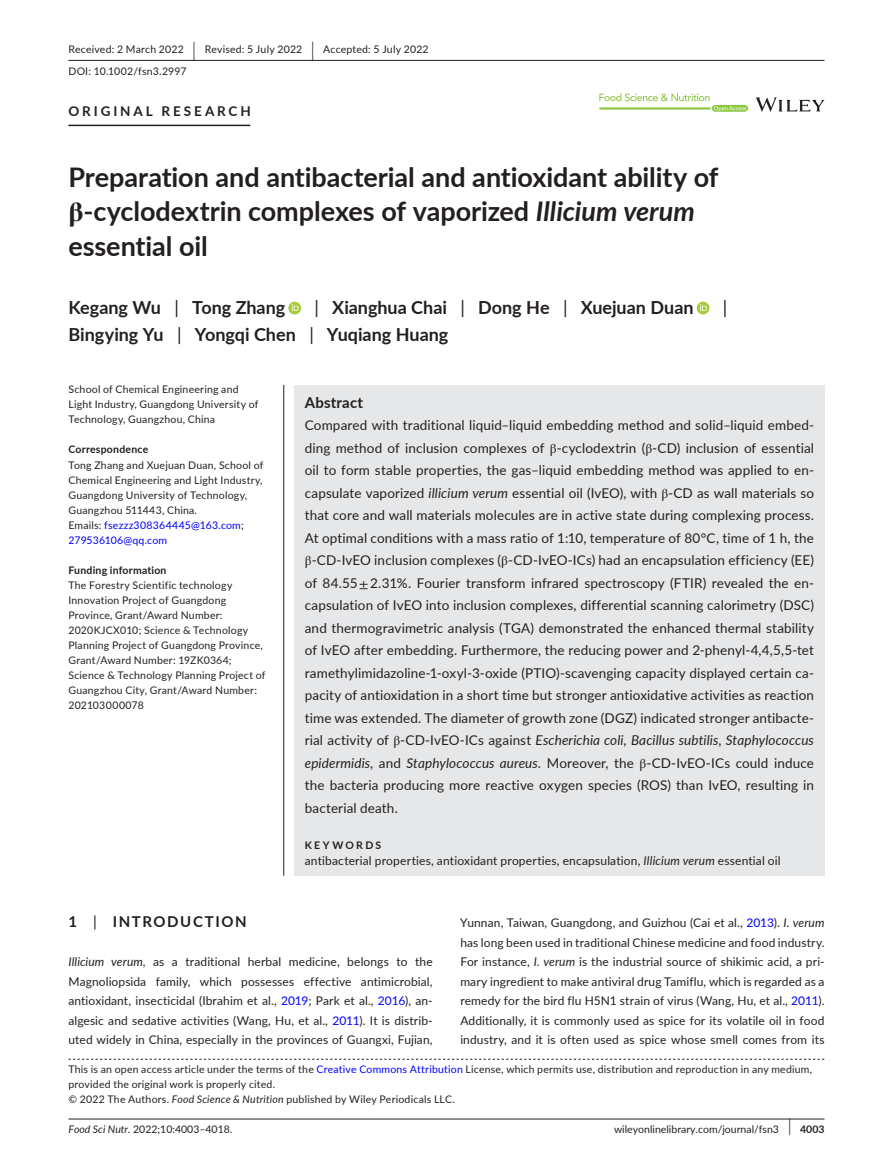
<style>
.page{position:relative;width:893px;height:1174px;background:#fff}
.page>*{position:absolute;margin:0;border:0;box-sizing:border-box;transform-origin:0 0}
.t1{font:700 27px/34.5px "Lato";letter-spacing:-.005em;color:#231f20}
.t2{font:700 18px "Lato";color:#231f20}
.t3{font:18px "Lato";color:#231f20}
.t4{font:700 15px "Lato";letter-spacing:.1em;color:#231f20}
.t5{font:700 15px "Lato";letter-spacing:.015em;color:#231f20}
.t6{font:13.5px/22.5px "Lato";letter-spacing:.01em;color:#231f20;text-align:justify}
.t7{font:700 13.5px "Lato";letter-spacing:.215em;color:#231f20}
.t8{font:12px/19.5px "Lato";letter-spacing:.01em;color:#231f20;text-align:justify}
.t9{font:10.5px/15px "Lato";letter-spacing:.02em;color:#231f20}
.t10{font:10.5px "Lato";color:#231f20}
.t11{font:700 10.5px "Lato";letter-spacing:.02em;color:#231f20}
.t12{font:700 10.5px "Lato";letter-spacing:.22em;color:#231f20}
.s1{font-size:19.65px}
.s2{font-family:"STIX"}
.s3{font-style:italic}
.s4{font-weight:400}
.s5{color:#00f}
.s6{font-size:17.4px}
.s7{font-weight:700}
</style>
<div class="page">
<hr style="left:68px;top:1118px;width:756px;height:1px;background:#231f20">
<svg style="left:756px;top:97px;width:68px;height:15px"></svg>
<svg style="left:599px;top:93px;width:149px;height:19px"></svg>
<hr style="left:68px;top:60px;width:756px;height:1px;background:#231f20">
<hr style="left:68px;top:125px;width:182px;height:1px;background:#231f20">
<svg style="left:288px;top:302px;width:13px;height:12px"></svg>
<svg style="left:292px;top:304px;width:7px;height:7px"></svg>
<div style="left:697px;top:302px;width:12px;height:12px;background:#a5cd39;border-radius:50%"></div>
<svg style="left:700px;top:304px;width:7px;height:7px"></svg>
<svg style="left:68px;top:1058px;width:756px;height:1px"></svg>
<div style="left:294px;top:385px;width:530px;height:490px;background:#e6e7e9"></div>
<hr style="left:283px;top:385px;width:1px;height:490px;background:#231f20">
<p class="t9" style="left:68px;top:38px;width:362px;line-height:21.8px">Received: 2 March 2022 <span class="s1">|</span> Revised: 5 July 2022 <span class="s1">|</span> Accepted: 5 July 2022<br>DOI: 10.1002/fsn3.2997</p>
<p class="t7" style="left:68px;top:101px;width:184px">ORIGINAL RESEARCH</p>
<h1 class="t1" style="left:68px;top:159px;width:652px">Preparation and antibacterial and antioxidant ability of <span class="s2">β</span>-cyclodextrin complexes of vaporized <span class="s3">Illicium verum </span>essential oil</h1>
<h2 class="t2" style="left:68px;top:295px;width:218px">Kegang Wu <span class="s4">|</span> Tong Zhang</h2>
<h2 class="t2" style="left:315px;top:295px;width:381px"><span class="s4">|</span> Xianghua Chai <span class="s4">|</span> Dong He <span class="s4">|</span> Xuejuan Duan</h2>
<h2 class="t3" style="left:723px;top:295px;width:6px">|</h2>
<h2 class="t2" style="left:68px;top:322px;width:381px">Bingying Yu <span class="s4">|</span> Yongqi Chen <span class="s4">|</span> Yuqiang Huang</h2>
<p class="t9" style="left:68px;top:382px;width:191px">School of Chemical Engineering and<br>Light Industry, Guangdong University of<br>Technology, Guangzhou, China</p>
<p class="t11" style="left:68px;top:442px;width:81px">Correspondence</p>
<p class="t9" style="left:68px;top:457px;width:196px">Tong Zhang and Xuejuan Duan, School of Chemical Engineering and Light Industry, Guangdong University of Technology, Guangzhou 511443, China.<br>Emails: <span class="s5">fsezzz308364445@163.com</span>; <span class="s5">279536106@qq.com</span></p>
<p class="t11" style="left:68px;top:562px;width:100px">Funding information</p>
<p class="t9" style="left:68px;top:577px;width:199px">The Forestry Scientific technology Innovation Project of Guangdong Province, Grant/Award Number:<br>2020KJCX010; Science &amp; Technology Planning Project of Guangdong Province, Grant/Award Number: 19ZK0364; Science &amp; Technology Planning Project of Guangzhou City, Grant/Award Number:<br>202103000078</p>
<p class="t5" style="left:305px;top:391px;width:60px">Abstract</p>
<p class="t6" style="left:305px;top:413px;width:511px">Compared with traditional liquid–liquid embedding method and solid–liquid embed&shy;ding method of inclusion complexes of <span class="s2">β</span>-cyclodextrin (<span class="s2">β</span>-CD) inclusion of essential oil to form stable properties, the gas–liquid embedding method was applied to en&shy;capsulate vaporized <span class="s3">illicium verum</span> essential oil (IvEO), with <span class="s2">β</span>-CD as wall materials so that core and wall materials molecules are in active state during complexing process.<br>At optimal conditions with a mass ratio of 1:10, temperature of 80°C, time of 1 h, the <span class="s2">β</span>-CD-IvEO inclusion complexes (<span class="s2">β</span>-CD-IvEO-ICs) had an encapsulation efficiency (EE) of 84.55 <span class="s2">±</span> 2.31%. Fourier transform infrared spectroscopy (FTIR) revealed the en&shy;capsulation of IvEO into inclusion complexes, differential scanning calorimetry (DSC) and thermogravimetric analysis (TGA) demonstrated the enhanced thermal stability of IvEO after embedding. Furthermore, the reducing power and 2-phenyl-4,4,5,5-tet ramethylimidazoline-1-oxyl-3-oxide (PTIO)-scavenging capacity displayed certain ca&shy;pacity of antioxidation in a short time but stronger antioxidative activities as reaction time was extended. The diameter of growth zone (DGZ) indicated stronger antibacte&shy;rial activity of <span class="s2">β</span>-CD-IvEO-ICs against <span class="s3">Escherichia coli</span>, <span class="s3">Bacillus subtilis</span>, <span class="s3">Staphylococcus epidermidis</span>, and <span class="s3">Staphylococcus aureus</span>. Moreover, the <span class="s2">β</span>-CD-IvEO-ICs could induce the bacteria producing more reactive oxygen species (ROS) than IvEO, resulting in bacterial death.</p>
<p class="t12" style="left:305px;top:837px;width:78px">KEYWORDS</p>
<p class="t8" style="left:305px;top:850px;width:477px">antibacterial properties, antioxidant properties, encapsulation, <span class="s3">Illicium verum</span> essential oil</p>
<p class="t4" style="left:68px;top:911px;width:180px">1 <span class="s4">|</span> INTRODUCTION</p>
<p class="t8" style="left:68px;top:951px;width:366px"><span class="s3">Illicium verum</span>, as a traditional herbal medicine, belongs to the Magnoliopsida family, which possesses effective antimicrobial, antioxidant, insecticidal (Ibrahim et al., <span class="s5">2019</span>; Park et al., <span class="s5">2016</span>), an&shy;algesic and sedative activities (Wang, Hu, et al., <span class="s5">2011</span>). It is distrib&shy;uted widely in China, especially in the provinces of Guangxi, Fujian,</p>
<p class="t8" style="left:460px;top:912px;width:366px">Yunnan, Taiwan, Guangdong, and Guizhou (Cai et al., <span class="s5">2013</span>). <span class="s3">I. verum </span>has long been used in traditional Chinese medicine and food industry.<br>For instance, <span class="s3">I. verum</span> is the industrial source of shikimic acid, a pri&shy;mary ingredient to make antiviral drug Tamiflu, which is regarded as a remedy for the bird flu H5N1 strain of virus (Wang, Hu, et al., <span class="s5">2011</span>).<br>Additionally, it is commonly used as spice for its volatile oil in food industry, and it is often used as spice whose smell comes from its</p>
<p class="t9" style="left:68px;top:1061px;width:745px">This is an open access article under the terms of the <span class="s5">Creative Commons Attribution</span> License, which permits use, distribution and reproduction in any medium, provided the original work is properly cited.<br>© 2022 The Authors. <span class="s3">Food Science &amp; Nutrition</span> published by Wiley Periodicals LLC.</p>
<p class="t10" style="left:68px;top:1121px;width:165px"><span class="s3">Food Sci Nutr.</span> 2022;10:4003–4018.</p>
<p class="t10" style="left:614px;top:1121px;width:212px">wileyonlinelibrary.com/journal/fsn3 <span class="s6">|</span> <span class="s7">4003</span></p>
</div>
